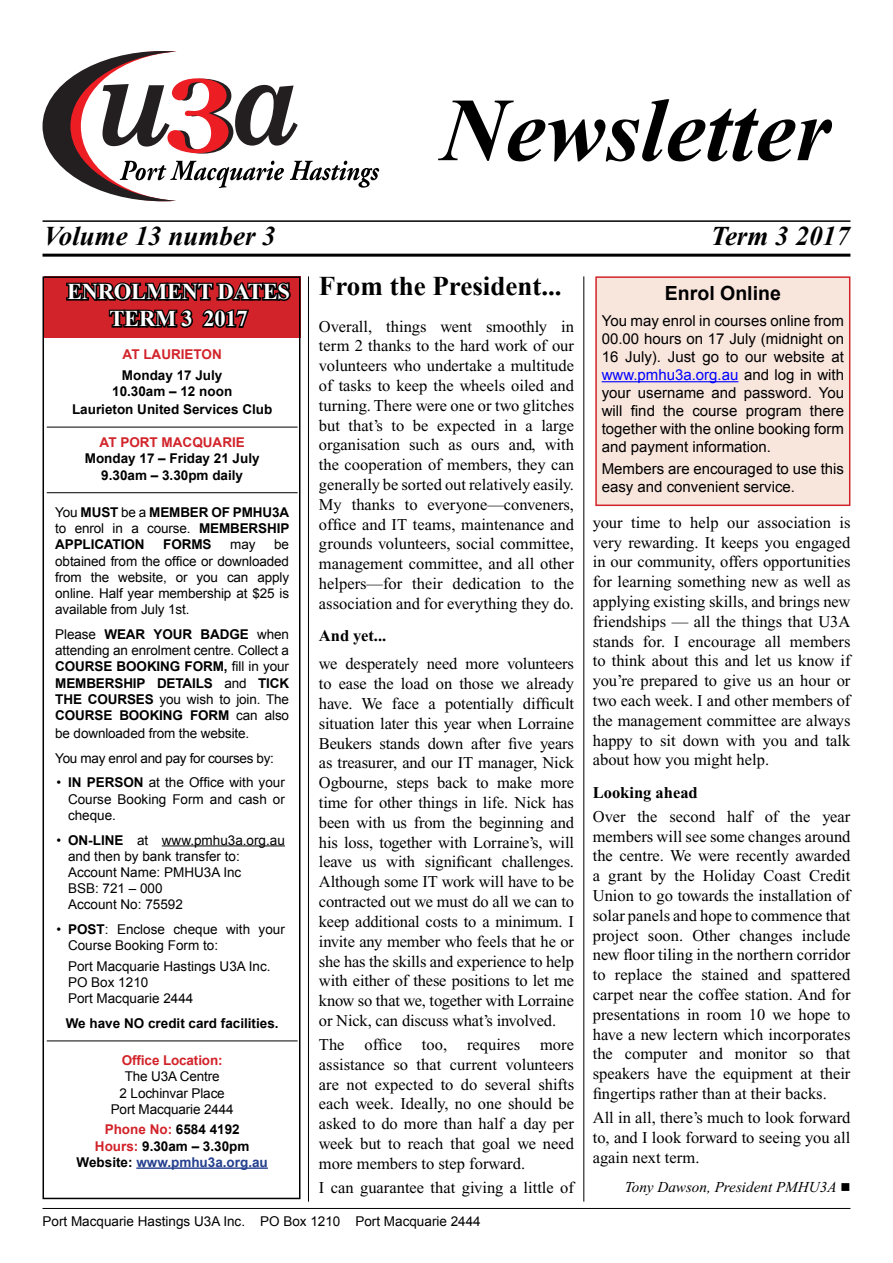
<style>
.page{position:relative;width:893px;height:1263px;background:#fff}
.page>*{position:absolute;margin:0;border:0;box-sizing:border-box;transform-origin:0 0}
.t1{font:italic 700 90px "Times New Roman";color:#000}
.t2{font:italic 700 27px "Times New Roman";color:#000}
.t3{font:700 27px "Times New Roman";color:#000}
.t4{font:700 22.5px/27px "Times New Roman";letter-spacing:-.01em;color:#fff;text-align:center}
.t5{font:700 19.5px "Arial";color:#000}
.t6{font:16.5px/19.8px "Times New Roman";color:#000;text-align:justify}
.t7{font:700 16.5px "Times New Roman";color:#000}
.t8{font:italic 15.15px "Times New Roman";color:#000}
.t9{font:15px/18px "Arial";color:#000;text-align:justify}
.t10{font:13.5px/16.2px "Arial";color:#000}
.t11{font:700 13.5px/16.2px "Arial";color:#000;text-align:center}
.t12{font:700 13.5px "Arial";color:#d2232a}
.t13{font:13.5px "Arial";letter-spacing:-.025em;color:#000}
.s1{font-weight:400}
.s2{font-weight:700}
.s3{color:#d2232a}
.s4{color:#25408f}
.s5{color:#00f}
</style>
<div class="page">
<hr style="left:43px;top:254px;width:807px;height:3px;background:#000">
<hr style="left:43px;top:220px;width:807px;height:2px;background:#000">
<svg style="left:43px;top:51px;width:336px;height:150px"></svg>
<hr style="left:43px;top:1208px;width:807px;height:1px;background:#000">
<div style="left:44px;top:276px;width:256px;height:62px;background:#d2232a"></div>
<div style="left:43px;top:276px;width:257px;height:923px;border:2px solid #000"></div>
<hr style="left:47px;top:427px;width:251px;height:1px;background:#000">
<hr style="left:47px;top:492px;width:251px;height:1px;background:#000">
<hr style="left:162px;top:845px;width:123px;height:1px;background:#000">
<hr style="left:47px;top:1040px;width:251px;height:1px;background:#000">
<hr style="left:136px;top:1167px;width:132px;height:2px;background:#25408f">
<svg style="left:65px;top:276px;width:228px;height:52px"></svg>
<hr style="left:584px;top:276px;width:1px;height:926px;background:#000">
<hr style="left:308px;top:276px;width:1px;height:926px;background:#000">
<div style="left:595px;top:276px;width:255px;height:230px;background:#f8e5dc;border:2px solid #d2232a"></div>
<hr style="left:602px;top:381px;width:136px;height:1px;background:#00f">
<h1 class="t1" style="left:441px;top:67px;width:391px">Newsletter</h1>
<h2 class="t2" style="left:44px;top:217px;width:233px">Volume 13 number 3</h2>
<h2 class="t2" style="left:711px;top:217px;width:140px">Term 3 2017</h2>
<h3 class="t4" style="left:67px;top:277px;width:224px">ENROLMENT DATES<br>TERM 3 2017</h3>
<p class="t12" style="left:123px;top:346px;width:101px">at laurieton</p>
<p class="t11" style="left:112px;top:367px;width:122px">Monday 17 July<br>10.30am – 12 noon</p>
<p class="t11" style="left:72px;top:402px;width:202px">Laurieton United Services Club</p>
<p class="t12" style="left:100px;top:433px;width:147px">at port Macquarie</p>
<p class="t11" style="left:85px;top:451px;width:176px">Monday 17 – Friday 21 July<br>9.30am – 3.30pm daily</p>
<p class="t11" style="left:55px;top:505px;width:235px;text-align:left"><span class="s1">You</span> MUST <span class="s1">be a</span> MEMBER OF PMHU3A <span class="s1">to enrol in a course.</span> MEMBERSHIP<br>APPLI</p>
<p class="t11" style="left:94px;top:537px;width:19px">CATION</p>
<p class="t11" style="left:163px;top:537px;width:50px">FORMS</p>
<p class="t10" style="left:230px;top:537px;width:27px">may</p>
<p class="t10" style="left:55px;top:537px;width:235px;text-align:justify;text-indent:219px">be obtained from the office or downloaded from the website, or you can apply online. Half year membership at $25 is available from July 1st.</p>
<p class="t10" style="left:55px;top:626px;width:235px;text-align:justify">Please <span class="s2">wear your badge</span> when attending an enrolment centre. Collect a <span class="s2">Course Booking Form,</span> fill in your <span class="s2">MEMBERSHIP</span></p>
<p class="t11" style="left:55px;top:675px;width:235px;text-align:justify;text-indent:102px">details <span class="s1">and</span> TICK THE Courses <span class="s1">you wish to join. The </span>COUR</p>
<p class="t10" style="left:55px;top:706px;width:235px;line-height:18px;text-indent:135px"><span class="s2">FORM</span> can also be downloaded from the website.</p>
<p class="t13" style="left:55px;top:749px;width:220px">You may enrol and pay for courses by:</p>
<p class="t11" style="left:57px;top:775px;width:41px"><span class="s1">•</span>IN PER</p>
<p class="t11" style="left:94px;top:708px;width:45px">SE BOOKING</p>
<p class="t10" style="left:68px;top:775px;width:218px;text-align:justify;text-indent:46px"><span class="s2">SON</span> at the Office with your Course Booking Form and cash or cheque.</p>
<p class="t10" style="left:68px;top:832px;width:218px;text-indent:-11px">• <span class="s2">On-line</span> at www.pmhu3a.org.au and then by bank transfer to:<br>Account Name: PMHU3A Inc<br>BSB: 721 – 000<br>Account No: 75592</p>
<p class="t10" style="left:68px;top:921px;width:218px;text-indent:-11px">• <span class="s2">Post</span>: Enclose cheque with your<br>Course Booking Form to:</p>
<p class="t10" style="left:68px;top:958px;width:204px">Port Macquarie Hastings U3A Inc.<br>PO Box 1210<br>Port Macquarie 2444</p>
<p class="t11" style="left:66px;top:1015px;width:214px">We have NO credit card facilities.</p>
<p class="t12" style="left:122px;top:1051px;width:102px">Office Location:</p>
<p class="t10" style="left:111px;top:1069px;width:124px;text-align:center">The U3A Centre<br>2 Lochinvar Place<br>Port Macquarie 2444</p>
<p class="t11" style="left:77px;top:1122px;width:193px"><span class="s3">Phone No:</span> 6584 4192<br><span class="s3">Hours:</span> 9.30am – 3.30pm<br>Website: <span class="s4">www.pmhu3a.org.au</span></p>
<h2 class="t3" style="left:319px;top:267px;width:244px">FROM THE PRESIDENT...</h2>
<p class="t6" style="left:319px;top:316px;width:257px">Overall, things went smoothly in term 2 thanks to the hard work of our volunteers who undertake a multitude of tasks to keep the wheels oiled and turning. There were one or two glitches but that’s to be expected in a large organisation such as ours and, with the cooperation of members, they can generally be sorted out relatively easily.<br>My thanks to everyone—conveners, office and IT teams, maintenance and grounds volunteers, social committee, management committee, and all other helpers—for their dedication to the association and for everything they do.</p>
<p class="t7" style="left:319px;top:626px;width:69px">And yet...</p>
<p class="t6" style="left:319px;top:654px;width:257px">we desperately need more volunteers to ease the load on those we already have. We face a potentially difficult situation later this year when Lorraine Beukers stands down after five years as treasurer, and our IT manager, Nick Ogbourne, steps back to make more time for other things in life. Nick has been with us from the beginning and his loss, together with Lorraine’s, will leave us with significant challenges.<br>Although some IT work will have to be contracted out we must do all we can to keep additional costs to a minimum. I invite any member who feels that he or she has the skills and experience to help with either of these positions to let me know so that we, together with Lorraine or Nick, can discuss what’s involved.</p>
<p class="t6" style="left:319px;top:1034px;width:257px">The office too, requires more assistance so that current volunteers are not expected to do several shifts each week. Ideally, no one should be asked to do more than half a day per week but to reach that goal we need more members to step forward.</p>
<p class="t6" style="left:319px;top:1177px;width:257px">I can guarantee that giving a little of</p>
<p class="t10" style="left:43px;top:1213px;width:440px">Port Macquarie Hastings U3A Inc. PO Box 1210 Port Macquarie 2444</p>
<p class="t5" style="left:665px;top:280px;width:117px">Enrol Online</p>
<p class="t9" style="left:602px;top:312px;width:244px">You may enrol in courses online from 00.00 hours on 17 July (midnight on 16 July). Just go to our website at <span class="s5">www.pmhu3a.org.au</span> and log in with your username and password. You will find the course program there together with the online booking form and payment information.</p>
<p class="t9" style="left:602px;top:460px;width:244px">Members are encouraged to use this easy and convenient service.</p>
<p class="t6" style="left:593px;top:512px;width:259px">your time to help our association is very rewarding. It keeps you engaged in our community, offers opportunities for learning something new as well as applying existing skills, and brings new friendships — all the things that U3A stands for. I encourage all members to think about this and let us know if you’re prepared to give us an hour or two each week. I and other members of the management committee are always happy to sit down with you and talk about how you might help.</p>
<p class="t7" style="left:593px;top:783px;width:106px">Looking ahead</p>
<p class="t6" style="left:593px;top:806px;width:259px">Over the second half of the year members will see some changes around the centre. We were recently awarded a grant by the Holiday Coast Credit Union to go towards the installation of solar panels and hope to commence that project soon. Other changes include new floor tiling in the northern corridor to replace the stained and spattered carpet near the coffee station. And for presentations in room 10 we hope to have a new lectern which incorporates the computer and monitor so that speakers have the equipment at their fingertips rather than at their backs.</p>
<p class="t6" style="left:593px;top:1108px;width:259px">All in all, there’s much to look forward to, and I look forward to seeing you all again next term.</p>
<p class="t8" style="left:625px;top:1178px;width:227px">Tony Dawson, President PMHU3A ■</p>
</div>
